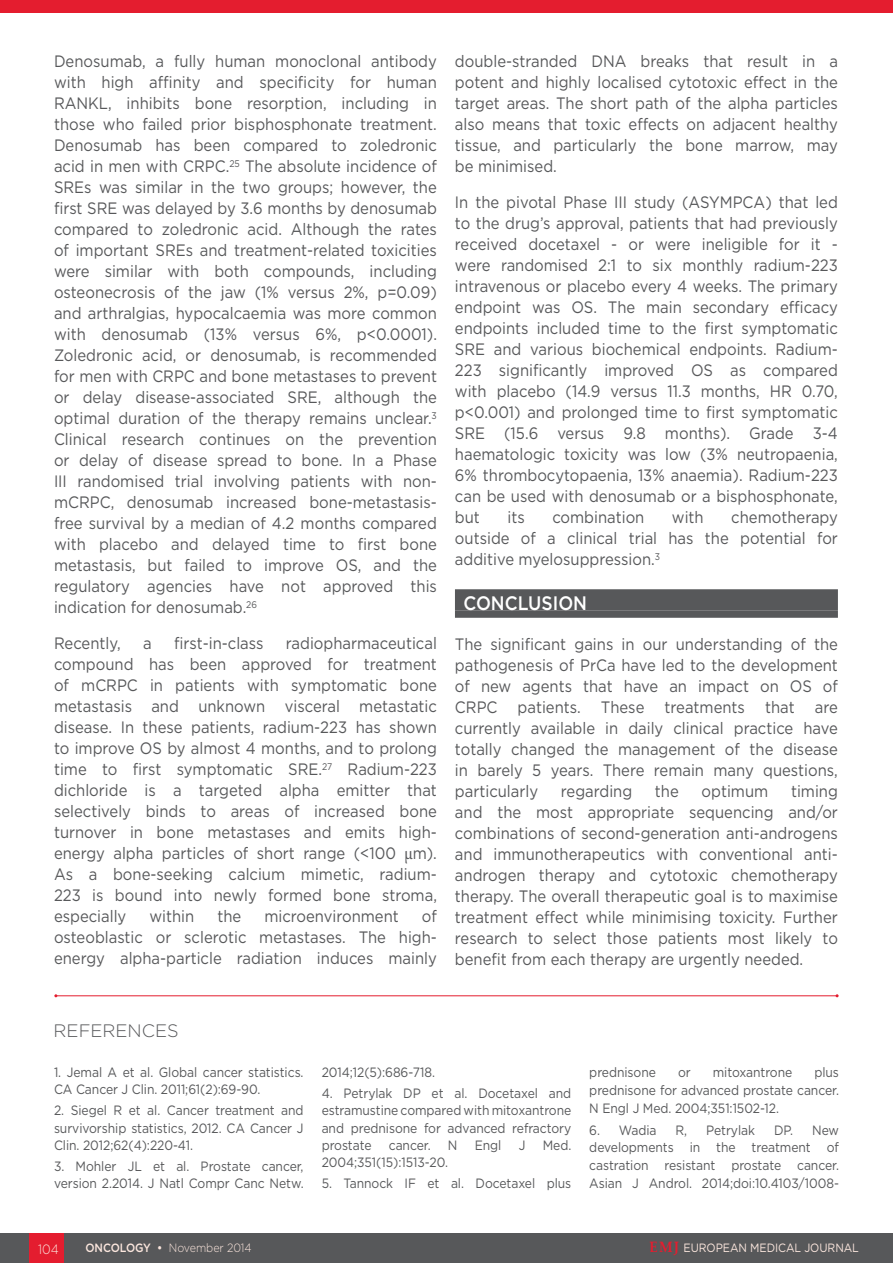
<style>
.page{position:relative;width:893px;height:1263px;background:#fff}
.page>*{position:absolute;margin:0;border:0;box-sizing:border-box;transform-origin:0 0}
.HEADING_1{font:500 19.5px "Gotham";color:#fff;scale:.9 1}
.REFERENCES_TITLE{font:300 18px "Gotham";color:#57585a}
.TEXT_BODY{font:16.5px/21px "Gotham";color:#57585a;text-align:justify;scale:.9 1}
.REFERECES_BODY{font:13.5px/17.1px "Gotham";letter-spacing:-.005em;color:#57585a;text-align:justify;scale:.9 1}
.t1{font:300 13.5px "Gotham";color:#fce7de;scale:.9 1}
.t2{font:12px "Gotham";letter-spacing:-.005em;color:#fce7de;scale:.9 1}
.t3{font:300 12px "Gotham";letter-spacing:-.005em;color:#fce7de;scale:.9 1}
.s1{font-family:"Minion Pro";font-size:18px}
.s2{font-weight:500}
.s3{font-family:"Palatino Linotype";font-weight:700;font-size:15px;color:#e41d2f}
</style>
<div class="page">
<div style="left:0;top:1233px;width:893px;height:30px;background:#57585a"></div>
<div style="left:30px;top:1233px;width:34px;height:30px;background:#e41d2f"></div>
<div style="left:455px;top:589px;width:383px;height:21px;background:#57585a"></div>
<div style="left:455px;top:610px;width:383px;height:8px;background:#57585a"></div>
<hr style="left:56px;top:995px;width:781px;height:1px;background:#e41d2f">
<div style="left:0;top:0;width:893px;height:12px;background:#e41d2f"></div>
<p class="TEXT_BODY" style="left:54px;top:51px;width:427px">Denosumab, a fully human monoclonal antibody with high affinity and specificity for human RANKL, inhibits bone resorption, including in those who failed prior bisphosphonate treatment.<br>Denosumab has been compared to zoledronic acid in men with CRPC.<sup>25</sup> The absolute incidence of SREs was similar in the two groups; however, the first SRE was delayed by 3.6 months by denosumab compared to zoledronic acid. Although the rates of important SREs and treatment-related toxicities were similar with both compounds, including osteonecrosis of the jaw (1% versus 2%, p=0.09) and arthralgias, hypocalcaemia was more common with denosumab (13% versus 6%, p&lt;0.0001).<br>Zoledronic acid, or denosumab, is recommended for men with CRPC and bone metastases to prevent or delay disease-associated SRE, although the optimal duration of the therapy remains unclear.<sup>3<br></sup>Clinical research continues on the prevention or delay of disease spread to bone. In a Phase III randomised trial involving patients with non&shy;mCRPC, denosumab increased bone-metastasis&shy;free survival by a median of 4.2 months compared with placebo and delayed time to first bone metastasis, but failed to improve OS, and the regulatory agencies have not approved this indication for denosumab.<sup>26</sup></p>
<p class="TEXT_BODY" style="left:54px;top:633px;width:76px">Recently,</p>
<p class="TEXT_BODY" style="left:143px;top:633px;width:11px">a</p>
<p class="TEXT_BODY" style="left:174px;top:633px;width:101px">first-in-class</p>
<p class="TEXT_BODY" style="left:54px;top:633px;width:427px;text-indent:232px">radiopharmaceutical compound has been approved for treatment of mCRPC in patients with symptomatic bone metastasis and unknown visceral metastatic disease. In these patients, radium-223 has shown to improve OS by almost 4 months, and to prolong time to first symptomatic SRE.<sup>27</sup> Radium-223 dichloride is a targeted alpha emitter that selectively binds to areas of increased bone turnover in bone metastases and emits high&shy;energy alpha particles of short range (&lt;100 <span class="s1">µ</span>m).<br>As a bone-seeking calcium mimetic, radium-223 is bound into newly formed bone stroma, especially</p>
<p class="TEXT_BODY" style="left:54px;top:906px;width:427px;text-indent:368px">of osteoblastic or sclerotic metastases. The high&shy;energy alpha-particle radiation induces mainly</p>
<p class="TEXT_BODY" style="left:149px;top:906px;width:51px">within</p>
<p class="TEXT_BODY" style="left:217px;top:906px;width:28px">the</p>
<p class="TEXT_BODY" style="left:264px;top:906px;width:151px">microenvironment</p>
<p class="TEXT_BODY" style="left:455px;top:51px;width:427px">double-stranded DNA breaks that result in a potent and highly localised cytotoxic effect in the target areas. The short path of the alpha particles also means that toxic effects on adjacent healthy tissue, and particularly the bone marrow, may be minimised.</p>
<p class="TEXT_BODY" style="left:455px;top:192px;width:427px">In the pivotal Phase III study (ASYMPCA) that led to the drug’s approval, patients that had previously received docetaxel - or were ineligible for it - were randomised 2:1 to six monthly radium-223 intravenous or placebo every 4 weeks. The primary endpoint was OS. The main secondary efficacy endpoints included time to the first symptomatic SRE and various biochemical endpoints. Radium-223 significantly improved OS as compared with placebo (14.9 versus 11.3 months, HR 0.70, p&lt;0.001) and prolonged time to first symptomatic SRE (15.6 versus 9.8 months). Grade 3-4 haematologic toxicity was low (3% neutropaenia, 6% thrombocytopaenia, 13% anaemia). Radium-223 can be used with denosumab or a bisphosphonate, but</p>
<p class="TEXT_BODY" style="left:455px;top:507px;width:427px;text-indent:276px">chemotherapy outside of a clinical trial has the potential for additive myelosuppression.<sup>3</sup></p>
<p class="HEADING_1" style="left:463px;top:591px;width:139px">CONCLUSION</p>
<p class="TEXT_BODY" style="left:455px;top:633px;width:427px">The significant gains in our understanding of the pathogenesis of PrCa have led to the development of new agents that have an impact on OS of CRPC patients. These treatments that are currently available in daily clinical practice have totally changed the management of the disease in barely 5 years. There remain many questions, particularly</p>
<p class="TEXT_BODY" style="left:507px;top:507px;width:21px">its</p>
<p class="TEXT_BODY" style="left:552px;top:507px;width:104px">combination</p>
<p class="TEXT_BODY" style="left:672px;top:507px;width:37px">with</p>
<p class="TEXT_BODY" style="left:561px;top:780px;width:81px">regarding</p>
<p class="TEXT_BODY" style="left:655px;top:780px;width:28px">the</p>
<p class="TEXT_BODY" style="left:702px;top:780px;width:76px">optimum</p>
<p class="TEXT_BODY" style="left:455px;top:780px;width:427px;text-indent:336px">timing and the most appropriate sequencing and/or combinations of second-generation anti-androgens and immunotherapeutics with conventional anti&shy;androgen therapy and cytotoxic chemotherapy therapy. The overall therapeutic goal is to maximise treatment effect while minimising toxicity. Further research to select those patients most likely to benefit from each therapy are urgently needed.</p>
<p class="REFERENCES_TITLE" style="left:54px;top:1020px;width:127px">REFERENCES</p>
<p class="REFERECES_BODY" style="left:54px;top:1063px;width:279px">1. Jemal A et al. Global cancer statistics.<br>CA Cancer J Clin. 2011;61(2):69-90.</p>
<p class="REFERECES_BODY" style="left:54px;top:1102px;width:279px">2. Siegel R et al. Cancer treatment and survivorship statistics, 2012. CA Cancer J Clin. 2012;62(4):220-41.</p>
<p class="REFERECES_BODY" style="left:54px;top:1157px;width:279px">3. Mohler JL et al. Prostate cancer, version 2.2014. J Natl Compr Canc Netw.</p>
<p class="REFERECES_BODY" style="left:322px;top:1063px;width:127px">2014;12(5):686-718.</p>
<p class="REFERECES_BODY" style="left:322px;top:1084px;width:279px">4. Petrylak DP et al. Docetaxel and estramustine compared with mitoxantrone and prednisone for advanced refractory prostate</p>
<p class="REFERECES_BODY" style="left:389px;top:1136px;width:48px">cancer.</p>
<p class="REFERECES_BODY" style="left:448px;top:1136px;width:12px">N</p>
<p class="REFERECES_BODY" style="left:475px;top:1136px;width:31px">Engl</p>
<p class="REFERECES_BODY" style="left:519px;top:1136px;width:9px">J</p>
<p class="REFERECES_BODY" style="left:543px;top:1136px;width:33px">Med.</p>
<p class="REFERECES_BODY" style="left:322px;top:1153px;width:142px">2004;351(15):1513-20.</p>
<p class="REFERECES_BODY" style="left:322px;top:1174px;width:279px">5. Tannock IF et al. Docetaxel plus</p>
<p class="REFERECES_BODY" style="left:589px;top:1063px;width:279px;line-height:17.9px;text-indent:225px">plus prednisone for advanced prostate cancer.<br>N Engl J Med. 2004;351:1502-12.</p>
<p class="REFERECES_BODY" style="left:589px;top:1121px;width:76px">6. Wadia</p>
<p class="REFERECES_BODY" style="left:676px;top:1121px;width:15px">R,</p>
<p class="REFERECES_BODY" style="left:706px;top:1121px;width:56px">Petrylak</p>
<p class="REFERECES_BODY" style="left:589px;top:1063px;width:76px">prednisone</p>
<p class="REFERECES_BODY" style="left:678px;top:1063px;width:16px">or</p>
<p class="REFERECES_BODY" style="left:713px;top:1063px;width:90px">mitoxantrone</p>
<p class="REFERECES_BODY" style="left:589px;top:1121px;width:279px;line-height:17.9px;text-indent:185px">DP. New developments in the treatment of castration resistant prostate cancer.<br>Asian J Androl. 2014;doi:10.4103/1008-</p>
<p class="t1" style="left:38px;top:1240px;width:24px">104</p>
<p class="t3" style="left:85px;top:1240px;width:186px"><span class="s2">ONCOLOGY •</span> November 2014</p>
<p class="t2" style="left:650px;top:1240px;width:234px"><span class="s3">EMJ</span> EUROPEAN MEDICAL JOURNAL</p>
</div>
